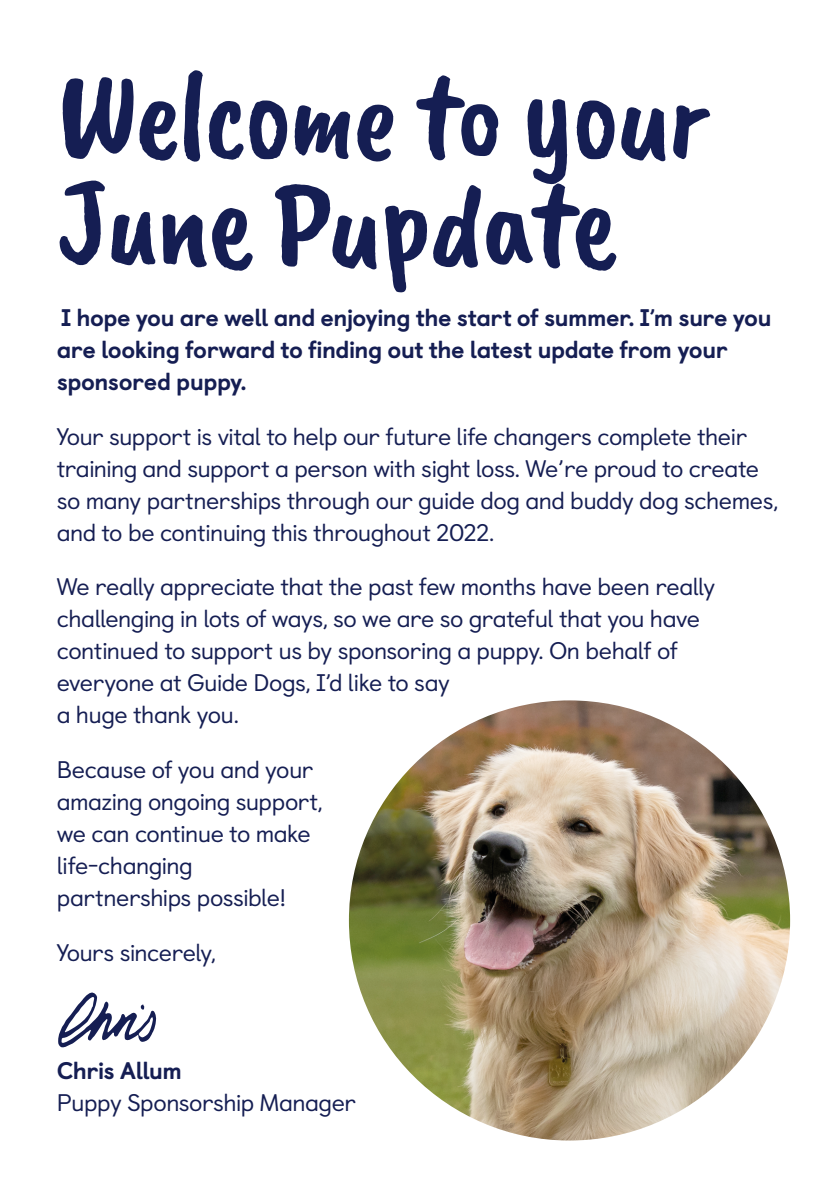
<style>
.page{position:relative;width:837px;height:1191px;background:#fff}
.page>*{position:absolute;margin:0;border:0;box-sizing:border-box;transform-origin:0 0}
.h2_caveat_large{font:124.6px/108.2px "Caveat Brush";letter-spacing:-.03em;color:#151e53}
.p1_main{font:24px/32px "Castledown";letter-spacing:-.025em;color:#151e53}
.p1_main-2{font:800 24px/32px "Castledown";letter-spacing:-.025em;color:#151e53}
.s1{font-weight:800}
</style>
<div class="page">
<svg style="left:58px;top:992px;width:98px;height:55px"></svg>
<img style="left:349px;top:700px;width:440px;height:440px;border-radius:220px">
<h2 class="h2_caveat_large" style="left:57px;top:64px;width:654px">Welcome to your<br>June Pupdate</h2>
<p class="p1_main-2" style="left:57px;top:299px;width:716px">I hope you are well and enjoying the start of summer. I’m sure you are looking forward to finding out the latest update from your sponsored puppy.</p>
<p class="p1_main" style="left:57px;top:418px;width:722px">Your support is vital to help our future life changers complete their training and support a person with sight loss. We’re proud to create so many partnerships through our guide dog and buddy dog schemes, and to be continuing this throughout 2022.</p>
<p class="p1_main" style="left:57px;top:569px;width:659px">We really appreciate that the past few months have been really challenging in lots of ways, so we are so grateful that you have continued to support us by sponsoring a puppy. On behalf of everyone at Guide Dogs, I’d like to say<br>a huge thank you.</p>
<p class="p1_main" style="left:57px;top:751px;width:267px">Because of you and your amazing ongoing support, we can continue to make life-changing partnerships possible!</p>
<p class="p1_main" style="left:57px;top:934px;width:161px">Yours sincerely,</p>
<p class="p1_main" style="left:57px;top:1053px;width:301px"><span class="s1">Chris Allum<br></span>Puppy Sponsorship Manager</p>
</div>
